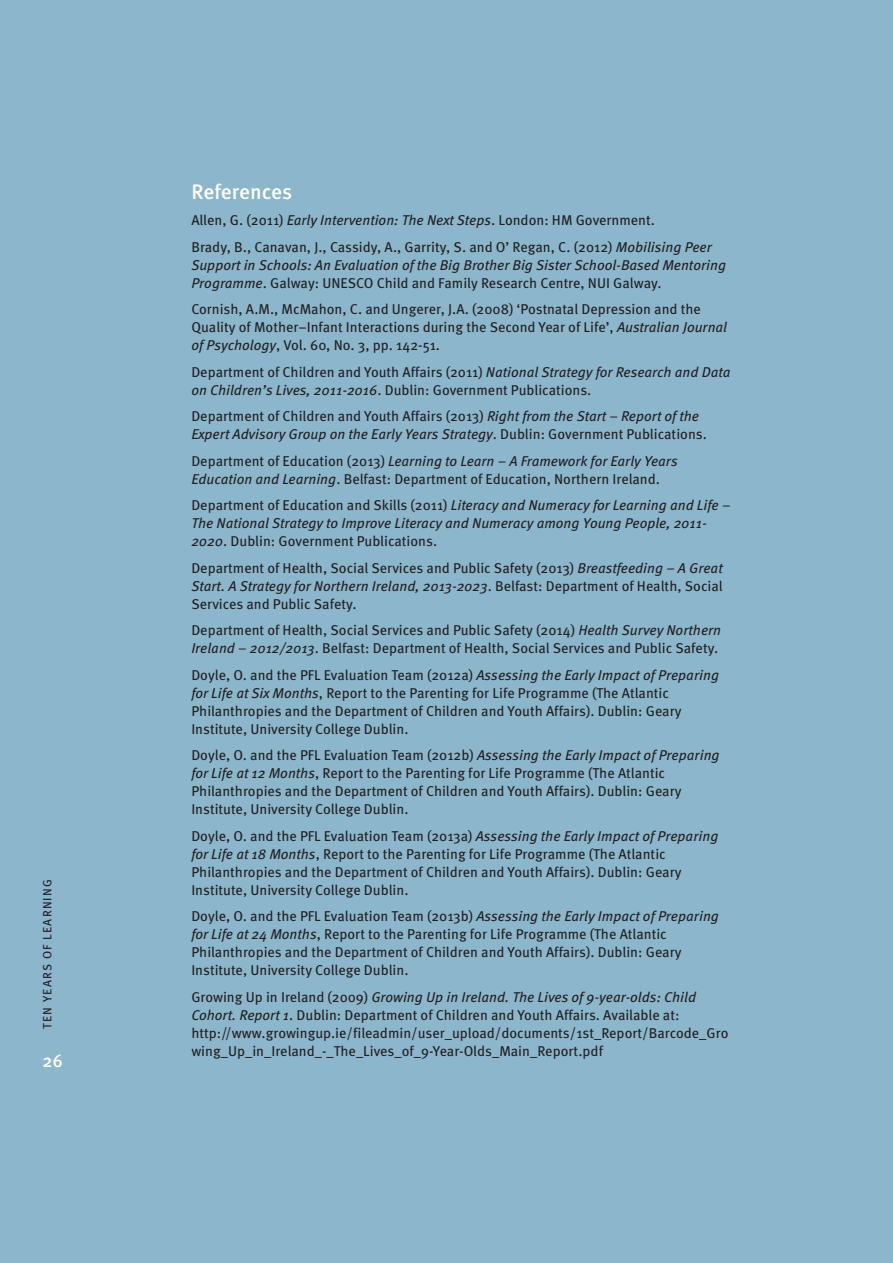
<style>
.page{position:relative;width:893px;height:1263px;background:#8bb6cb}
.page>*{position:absolute;margin:0;border:0;box-sizing:border-box;transform-origin:0 0}
.t1{font:500 21px "Meta OT";letter-spacing:-.005em;color:#fff}
.t2{font:500 18px "Meta OT";color:#fff}
.t3{font:14.25px/18px "Meta OT";color:#231f20}
.t4{font:italic 14.25px/18px "Meta OT";color:#231f20}
.t5{font:12px "Meta OT";letter-spacing:.1em;color:#231f20}
.s1{font-style:italic}
.s2{font-style:normal}
</style>
<div class="page">
<p class="t5" style="left:43px;top:1029px;width:151px;rotate:-90deg">TEN YEARS OF LEARNING</p>
<p class="t2" style="left:43px;top:1054px;width:22px">26</p>
<h1 class="t1" style="left:191px;top:183px;width:102px">References</h1>
<p class="t3" style="left:191px;top:208px;width:522px;line-height:26.5px">Allen, G. (2011) <span class="s1">Early Intervention: The Next Steps</span>. London: HM Government.<br>Brady, B., Canavan, J., Cassidy, A., Garrity, S. and O’ Regan, C. (2012) <span class="s1">Mobilising Peer</span></p>
<p class="t4" style="left:191px;top:257px;width:536px">Support in Schools: An Evaluation of the Big Brother Big Sister School-Based Mentoring<br>Programme<span class="s2">. Galway: UNESCO Child and Family Research Centre, NUI Galway.</span></p>
<p class="t3" style="left:191px;top:301px;width:537px">Cornish, A.M., McMahon, C. and Ungerer, J.A. (2008) ‘Postnatal Depression and the<br>Quality of Mother–Infant Interactions during the Second Year of Life’, <span class="s1">Australian Journal of Psychology</span>, Vol. 60, No. 3, pp. 142-51.</p>
<p class="t3" style="left:191px;top:364px;width:541px">Department of Children and Youth Affairs (2011) <span class="s1">National Strategy for Research and Data on Children’s Lives, 2011-2016</span>. Dublin: Government Publications.</p>
<p class="t3" style="left:191px;top:408px;width:517px">Department of Children and Youth Affairs (2013) <span class="s1">Right from the Start – Report of the<br>Expert Advisory Group on the Early Years Strategy</span>. Dublin: Government Publications.</p>
<p class="t3" style="left:191px;top:453px;width:488px">Department of Education (2013) <span class="s1">Learning to Learn – A Framework for Early Years<br>Education and Learning</span>. Belfast: Department of Education, Northern Ireland.</p>
<p class="t4" style="left:191px;top:497px;width:541px"><span class="s2">Department of Education and Skills (2011)</span> Literacy and Numeracy for Learning and Life –<br>The National Strategy to Improve Literacy and Numeracy among Young People, 2011-<br>2020<span class="s2">. Dublin: Government Publications.</span></p>
<p class="t3" style="left:191px;top:560px;width:533px;text-align:justify">Department of Health, Social Services and Public Safety (2013) <span class="s1">Breastfeeding – A Great Start. A Strategy for Northern Ireland, 2013-2023</span>. Belfast: Department of Health, Social Services and Public Safety.</p>
<p class="t3" style="left:191px;top:622px;width:531px">Department of Health, Social Services and Public Safety (2014) <span class="s1">Health Survey Northern<br>Ireland – 2012/2013</span>. Belfast: Department of Health, Social Services and Public Safety.</p>
<p class="t3" style="left:191px;top:667px;width:529px">Doyle, O. and the PFL Evaluation Team (2012a) <span class="s1">Assessing the Early Impact of Preparing for Life at Six Months</span>, Report to the Parenting for Life Programme (The Atlantic Philanthropies and the Department of Children and Youth Affairs). Dublin: Geary Institute, University College Dublin.</p>
<p class="t3" style="left:191px;top:747px;width:530px">Doyle, O. and the PFL Evaluation Team (2012b) <span class="s1">Assessing the Early Impact of Preparing for Life at 12 Months</span>, Report to the Parenting for Life Programme (The Atlantic Philanthropies and the Department of Children and Youth Affairs). Dublin: Geary Institute, University College Dublin.</p>
<p class="t3" style="left:191px;top:828px;width:529px">Doyle, O. and the PFL Evaluation Team (2013a) <span class="s1">Assessing the Early Impact of Preparing for Life at 18 Months</span>, Report to the Parenting for Life Programme (The Atlantic Philanthropies and the Department of Children and Youth Affairs). Dublin: Geary Institute, University College Dublin.</p>
<p class="t3" style="left:191px;top:908px;width:529px">Doyle, O. and the PFL Evaluation Team (2013b) <span class="s1">Assessing the Early Impact of Preparing for Life at 24 Months</span>, Report to the Parenting for Life Programme (The Atlantic Philanthropies and the Department of Children and Youth Affairs). Dublin: Geary Institute, University College Dublin.</p>
<p class="t3" style="left:191px;top:989px;width:539px">Growing Up in Ireland (2009) <span class="s1">Growing Up in Ireland. The Lives of 9-year-olds: Child Cohort. Report 1</span>. Dublin: Department of Children and Youth Affairs. Available at: http://www.growingup.ie/fileadmin/user_upload/documents/1st_Report/Barcode_Gro wing_Up_in_Ireland_-_The_Lives_of_9-Year-Olds_Main_Report.pdf</p>
</div>
